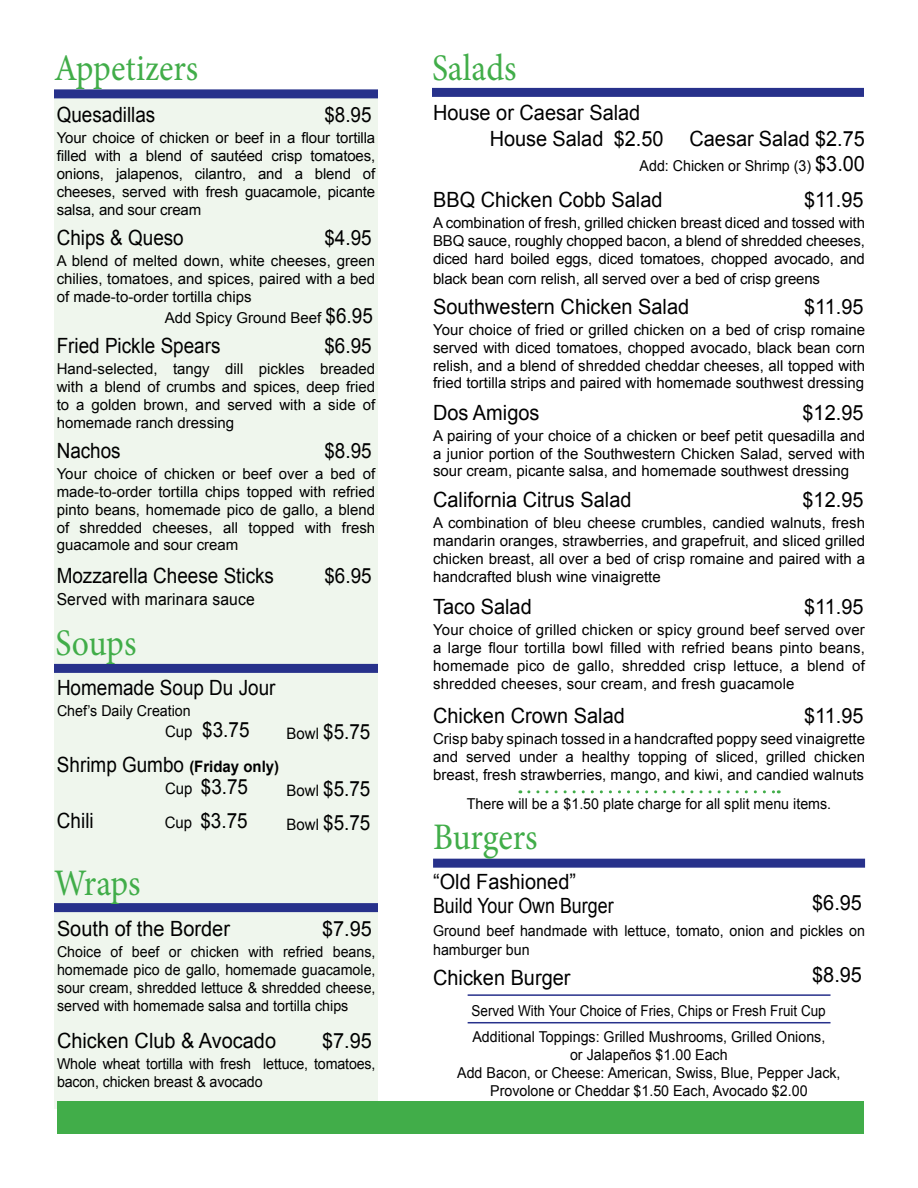
<style>
.page{position:relative;width:918px;height:1188px;background:#fff}
.page>*{position:absolute;margin:0;border:0;box-sizing:border-box;transform-origin:0 0}
.t1{font:37.5px "Minion Pro";color:#41ad49;scale:.9 1}
.t2{font:21px/25.5px "Arial";color:#000;scale:.95 1}
.t3{font:21px "Arial";color:#000;scale:.9 1}
.t4{font:16.5px "Arial";letter-spacing:.01em;color:#000;scale:.95 1}
.t5{font:700 15.75px "Arial";color:#000;scale:.95 1}
.t6{font:15px/18px "Arial";color:#000;text-align:justify}
.t7{font:15px/18px "Arial";color:#000;scale:.95 1}
.t8{font:15px "Arial";color:#000;scale:.9 1}
.s1{font-size:21px}
.s2{font-size:15.75px}
.s3{font-weight:400;font-size:21px}
</style>
<div class="page">
<div style="left:54px;top:90px;width:324px;height:1019px;background:#eff6ed"></div>
<div style="left:54px;top:89px;width:324px;height:9px;background:#27318b"></div>
<div style="left:54px;top:664px;width:324px;height:9px;background:#27318b"></div>
<div style="left:432px;top:88px;width:432px;height:9px;background:#27318b"></div>
<div style="left:54px;top:903px;width:324px;height:9px;background:#27318b"></div>
<svg style="left:529px;top:790px;width:250px;height:3px"></svg>
<div style="left:57px;top:1102px;width:807px;height:32px;background:#41ad49"></div>
<div style="left:433px;top:859px;width:432px;height:9px;background:#27318b"></div>
<hr style="left:468px;top:994px;width:363px;height:2px;background:#27318b">
<hr style="left:468px;top:1022px;width:363px;height:1px;background:#27318b">
<h1 class="t1" style="left:54px;top:43px;width:162px">Appetizers</h1>
<h2 class="t3" style="left:57px;top:101px;width:111px">Quesadillas</h2>
<h2 class="t3" style="left:324px;top:101px;width:54px">$8.95</h2>
<p class="t6" style="left:57px;top:129px;width:320px">Your choice of chicken or beef in a flour tortilla filled with a blend of sautéed crisp tomatoes, onions, jalapenos, cilantro, and a blend of cheeses, served with fresh guacamole, picante salsa, and sour cream</p>
<h2 class="t3" style="left:57px;top:224px;width:143px">Chips &amp; Queso</h2>
<h2 class="t3" style="left:324px;top:224px;width:54px">$4.95</h2>
<p class="t6" style="left:57px;top:252px;width:320px">A blend of melted down, white cheeses, green chilies, tomatoes, and spices, paired with a bed of made-to-order tortilla chips</p>
<p class="t6" style="left:165px;top:309px;width:210px">Add Spicy Ground Beef <span class="s1">$6.95</span></p>
<h2 class="t3" style="left:57px;top:332px;width:184px">Fried Pickle Spears</h2>
<h2 class="t3" style="left:324px;top:332px;width:54px">$6.95</h2>
<p class="t6" style="left:57px;top:360px;width:320px">Hand-selected, tangy dill pickles breaded with a blend of crumbs and spices, deep fried to a golden brown, and served with a side of homemade ranch dressing</p>
<h2 class="t3" style="left:57px;top:437px;width:73px">Nachos</h2>
<h2 class="t3" style="left:324px;top:437px;width:54px">$8.95</h2>
<p class="t6" style="left:57px;top:465px;width:320px">Your choice of chicken or beef over a bed of made-to-order tortilla chips topped with refried pinto beans, homemade pico de gallo, a blend of shredded cheeses, all topped with fresh guacamole and sour cream</p>
<h2 class="t3" style="left:57px;top:561px;width:243px">Mozzarella Cheese Sticks</h2>
<h2 class="t3" style="left:324px;top:561px;width:54px">$6.95</h2>
<p class="t4" style="left:57px;top:588px;width:210px">Served with marinara sauce</p>
<h1 class="t1" style="left:56px;top:618px;width:91px">Soups</h1>
<h2 class="t3" style="left:57px;top:674px;width:244px">Homemade Soup Du Jour</h2>
<p class="t7" style="left:57px;top:702px;width:142px">Chef’s Daily Creation</p>
<h2 class="t3" style="left:165px;top:716px;width:95px"><span class="s2">Cup</span> $3.75</h2>
<h2 class="t3" style="left:287px;top:718px;width:95px"><span class="s2">Bowl</span> $5.75</h2>
<p class="t5" style="left:57px;top:756px;width:235px"><span class="s3">Shrimp Gumbo</span> (Friday only)</p>
<h2 class="t3" style="left:165px;top:773px;width:94px"><span class="s2">Cup</span> $3.75</h2>
<h2 class="t3" style="left:287px;top:775px;width:95px"><span class="s2">Bowl</span> $5.75</h2>
<h2 class="t3" style="left:57px;top:807px;width:42px">Chili</h2>
<h2 class="t3" style="left:165px;top:807px;width:94px"><span class="s2">Cup</span> $3.75</h2>
<h2 class="t3" style="left:287px;top:809px;width:95px"><span class="s2">Bowl</span> $5.75</h2>
<h1 class="t1" style="left:54px;top:858px;width:98px">Wraps</h1>
<h2 class="t2" style="left:57px;top:916px;width:184px">South of the Border</h2>
<h2 class="t2" style="left:322px;top:916px;width:54px">$7.95</h2>
<p class="t7" style="left:57px;top:943px;width:337px;text-align:justify">Choice of beef or chicken with refried beans, homemade pico de gallo, homemade guacamole, sour cream, shredded lettuce &amp; shredded cheese, served with homemade salsa and tortilla chips</p>
<h2 class="t2" style="left:57px;top:1028px;width:232px">Chicken Club &amp; Avocado</h2>
<h2 class="t2" style="left:322px;top:1028px;width:54px">$7.95</h2>
<p class="t7" style="left:57px;top:1055px;width:337px">Whole wheat tortilla with fresh lettuce, tomatoes, bacon, chicken breast &amp; avocado</p>
<h1 class="t1" style="left:432px;top:43px;width:95px">Salads</h1>
<h2 class="t2" style="left:490px;top:100px;width:397px;text-indent:-57px">House or Caesar Salad<br>House Salad $2.50 Caesar Salad $2.75</h2>
<p class="t7" style="left:640px;top:157px;width:239px">Add: Chicken or Shrimp (3) <span class="s1">$3.00</span></p>
<h2 class="t2" style="left:433px;top:187px;width:243px">BBQ Chicken Cobb Salad</h2>
<h2 class="t2" style="left:804px;top:187px;width:64px">$11.95</h2>
<p class="t6" style="left:433px;top:214px;width:433px">A combination of fresh, grilled chicken breast diced and tossed with BBQ sauce, roughly chopped bacon, a blend of shredded cheeses, diced hard boiled eggs, diced tomatoes, chopped avocado, and</p>
<p class="t6" style="left:433px;top:270px;width:388px">black bean corn relish, all served over a bed of crisp greens</p>
<h2 class="t2" style="left:433px;top:294px;width:271px">Southwestern Chicken Salad</h2>
<h2 class="t2" style="left:804px;top:294px;width:64px">$11.95</h2>
<p class="t6" style="left:433px;top:321px;width:433px">Your choice of fried or grilled chicken on a bed of crisp romaine served with diced tomatoes, chopped avocado, black bean corn relish, and a blend of shredded cheddar cheeses, all topped with fried tortilla strips and paired with homemade southwest dressing</p>
<h2 class="t2" style="left:433px;top:400px;width:114px">Dos Amigos</h2>
<h2 class="t2" style="left:803px;top:400px;width:66px">$12.95</h2>
<p class="t6" style="left:433px;top:427px;width:433px">A pairing of your choice of a chicken or beef petit quesadilla and a junior portion of the Southwestern Chicken Salad, served with</p>
<p class="t6" style="left:433px;top:462px;width:418px">sour cream, picante salsa, and homemade southwest dressing</p>
<h2 class="t2" style="left:433px;top:487px;width:210px">California Citrus Salad</h2>
<h2 class="t2" style="left:803px;top:487px;width:66px">$12.95</h2>
<p class="t6" style="left:433px;top:514px;width:433px">A combination of bleu cheese crumbles, candied walnuts, fresh mandarin oranges, strawberries, and grapefruit, and sliced grilled chicken breast, all over a bed of crisp romaine and paired with a handcrafted blush wine vinaigrette</p>
<h2 class="t2" style="left:433px;top:594px;width:105px">Taco Salad</h2>
<h2 class="t2" style="left:804px;top:594px;width:64px">$11.95</h2>
<p class="t6" style="left:433px;top:621px;width:433px">Your choice of grilled chicken or spicy ground beef served over a large flour tortilla bowl filled with refried beans pinto beans, homemade pico de gallo, shredded crisp lettuce, a blend of shredded cheeses, sour cream, and fresh guacamole</p>
<h2 class="t2" style="left:433px;top:703px;width:203px">Chicken Crown Salad</h2>
<h2 class="t2" style="left:804px;top:703px;width:64px">$11.95</h2>
<p class="t6" style="left:433px;top:730px;width:433px">Crisp baby spinach tossed in a handcrafted poppy seed vinaigrette and served under a healthy topping of sliced, grilled chicken breast, fresh strawberries, mango, and kiwi, and candied walnuts</p>
<p class="t7" style="left:467px;top:795px;width:385px">There will be a $1.50 plate charge for all split menu items.</p>
<h1 class="t1" style="left:433px;top:811px;width:117px">Burgers</h1>
<h2 class="t2" style="left:433px;top:870px;width:192px;line-height:24px">“Old Fashioned”<br>Build Your Own Burger</h2>
<h2 class="t2" style="left:812px;top:891px;width:54px">$6.95</h2>
<p class="t7" style="left:433px;top:921px;width:456px;line-height:19.5px">Ground beef handmade with lettuce, tomato, onion and pickles on hamburger bun</p>
<h2 class="t2" style="left:433px;top:966px;width:146px">Chicken Burger</h2>
<h2 class="t2" style="left:812px;top:963px;width:54px">$8.95</h2>
<p class="t8" style="left:472px;top:1001px;width:395px">Served With Your Choice of Fries, Chips or Fresh Fruit Cup</p>
<p class="t7" style="left:457px;top:1028px;width:405px;text-align:center">Additional Toppings: Grilled Mushrooms, Grilled Onions,<br>or Jalapeños $1.00 Each<br>Add Bacon, or Cheese: American, Swiss, Blue, Pepper Jack, Provolone or Cheddar $1.50 Each, Avocado $2.00</p>
</div>
